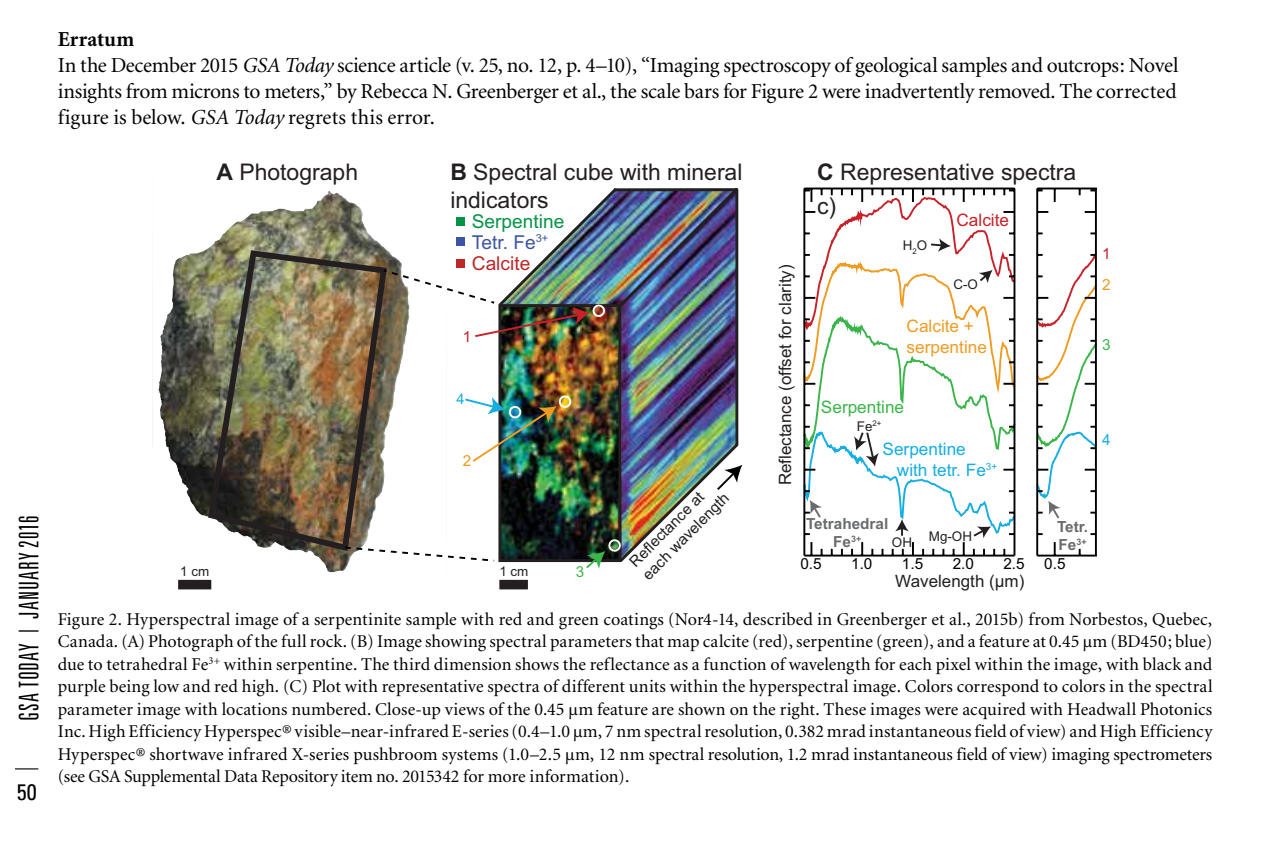
<style>
.page{position:relative;width:1278px;height:857px;background:#fff}
.page>*{position:absolute;margin:0;border:0;box-sizing:border-box;transform-origin:0 0}
.t1{font:300 ultra-condensed 27px "Univers";letter-spacing:.035em;color:#000}
.t2{font:22.95px/27.4px "Arial";color:#231f20}
.t3{font:condensed 22.5px "Univers";color:#000}
.t4{font:21.38px/25.9px "Minion";letter-spacing:-.015em;color:#000}
.t5{font:19.12px "Arial";color:#059447}
.t6{font:19.12px "Arial";color:#3d54a4}
.t7{font:19.12px "Arial";color:#be2627}
.t8{font:18px/22.5px "Minion";letter-spacing:-.01em;color:#000;text-align:justify}
.t9{font:17.32px/20.7px "Arial";color:#14aee2}
.t10{font:17.32px/20.7px "Arial";color:#ef9c22}
.t11{font:17.32px "Arial";color:#3bb54a}
.t12{font:17.32px "Arial";color:#c82128}
.t13{font:17.1px "Arial";color:#231f20}
.t14{font:15.3px/18.4px "Arial";color:#231f20}
.t15{font:700 15.3px/18.4px "Arial";color:#696b6d;text-align:center}
.t16{font:15.3px "Arial";color:#010101}
.t17{font:15.3px "Arial";color:#c82128}
.t18{font:15.3px "Arial";color:#ef9c22}
.t19{font:15.3px "Arial";color:#3bb54a}
.t20{font:15.3px "Arial";color:#14aee2}
.t21{font:14.62px "Arial";color:#14aee2}
.t22{font:13.5px "Arial";color:#231f20}
.t23{font:13.28px "Arial";color:#231f20}
.s1{font-weight:700}
.s2{font-style:italic}
</style>
<div class="page">
<svg style="left:15px;top:768px;width:23px;height:1px"></svg>
<svg style="left:160px;top:207px;width:154px;height:162px"></svg>
<svg style="left:314px;top:190px;width:67px;height:57px"></svg>
<img style="left:205px;top:247px;width:176px;height:122px">
<svg style="left:381px;top:187px;width:716px;height:370px"></svg>
<svg style="left:389px;top:187px;width:107px;height:151px"></svg>
<img style="left:152px;top:369px;width:590px;height:212px">
<svg style="left:1034px;top:252px;width:63px;height:268px"></svg>
<div style="left:456px;top:237px;width:8px;height:9px;background:#3d54a4"></div>
<div style="left:456px;top:217px;width:8px;height:9px;background:#059447"></div>
<div style="left:456px;top:259px;width:8px;height:8px;background:#be2627"></div>
<img style="left:496px;top:187px;width:245px;height:378px">
<div style="left:499px;top:580px;width:29px;height:9px;background:#231f20"></div>
<div style="left:178px;top:580px;width:33px;height:9px;background:#231f20"></div>
<h1 class="t1" style="left:15px;top:721px;width:207px;rotate:-90deg">GSA TODAY | JANUARY 2016</h1>
<p class="t3" style="left:17px;top:777px;width:21px">50</p>
<p class="t4" style="left:58px;top:27px;width:1122px"><span class="s1">Erratum<br></span>In the December 2015 <span class="s2">GSA Today</span> science article (v. 25, no. 12, p. 4–10), “Imaging spectroscopy of geological samples and outcrops: Novel insights from microns to meters,” by Rebecca N. Greenberger et al., the scale bars for Figure 2 were inadvertently removed. The corrected figure is below. <span class="s2">GSA Today</span> regrets this error.</p>
<p class="t2" style="left:216px;top:158px;width:143px"><span class="s1">A</span> Photograph</p>
<p class="t22" style="left:180px;top:563px;width:31px">1 cm</p>
<p class="t2" style="left:450px;top:158px;width:294px"><span class="s1">B</span> Spectral cube with mineral indicators</p>
<p class="t5" style="left:472px;top:209px;width:94px">Serpentine</p>
<p class="t7" style="left:472px;top:250px;width:60px">Calcite</p>
<p class="t6" style="left:472px;top:229px;width:78px">Tetr. Fe<sup>3+</sup></p>
<p class="t17" style="left:463px;top:327px;width:10px">1</p>
<p class="t21" style="left:456px;top:389px;width:10px">4</p>
<p class="t18" style="left:463px;top:451px;width:10px">2</p>
<p class="t22" style="left:499px;top:563px;width:31px">1 cm</p>
<p class="t19" style="left:576px;top:561px;width:10px">3</p>
<p class="t14" style="left:625px;top:557px;width:116px;rotate:-45deg">Reflectance at each wavelength</p>
<p class="t2" style="left:817px;top:158px;width:260px"><span class="s1">C</span> Representative spectra</p>
<p class="t13" style="left:774px;top:485px;width:222px;rotate:-90deg">Reflectance (offset for clarity)</p>
<p class="t2" style="left:817px;top:192px;width:21px">c)</p>
<p class="t23" style="left:903px;top:236px;width:26px">H<sub>2</sub>O</p>
<p class="t12" style="left:956px;top:209px;width:54px">Calcite</p>
<p class="t23" style="left:953px;top:276px;width:26px">C-O</p>
<p class="t10" style="left:906px;top:316px;width:82px">Calcite + serpentine</p>
<p class="t11" style="left:821px;top:395px;width:85px">Serpentine</p>
<p class="t9" style="left:897px;top:439px;width:102px;text-indent:-14px">Serpentine with tetr. Fe<sup>3+</sup></p>
<p class="t23" style="left:857px;top:417px;width:26px">Fe<sup>2+</sup></p>
<p class="t15" style="left:806px;top:514px;width:84px">Tetrahedral<br>Fe<sup>3+</sup></p>
<p class="t23" style="left:892px;top:533px;width:22px">OH</p>
<p class="t23" style="left:929px;top:527px;width:45px">Mg-OH</p>
<p class="t16" style="left:800px;top:553px;width:23px">0.5</p>
<p class="t16" style="left:851px;top:553px;width:23px">1.0</p>
<p class="t16" style="left:902px;top:553px;width:23px">1.5</p>
<p class="t16" style="left:952px;top:553px;width:23px">2.0</p>
<p class="t16" style="left:1003px;top:553px;width:23px">2.5</p>
<p class="t13" style="left:895px;top:569px;width:131px">Wavelength (μm)</p>
<p class="t15" style="left:1057px;top:517px;width:33px;text-align:left">Tetr.<br>Fe<sup>3+</sup></p>
<p class="t16" style="left:1044px;top:553px;width:23px">0.5</p>
<p class="t17" style="left:1102px;top:243px;width:10px">1</p>
<p class="t18" style="left:1102px;top:275px;width:10px">2</p>
<p class="t19" style="left:1102px;top:334px;width:10px">3</p>
<p class="t20" style="left:1102px;top:430px;width:10px">4</p>
<p class="t8" style="left:58px;top:608px;width:1156px">Figure 2. Hyperspectral image of a serpentinite sample with red and green coatings (Nor4-14, described in Greenberger et al., 2015b) from Norbestos, Quebec, Canada. (A) Photograph of the full rock. (B) Image showing spectral parameters that map calcite (red), serpentine (green), and a feature at 0.45 µm (BD450; blue) due to tetrahedral Fe<sup>3+</sup> within serpentine. The third dimension shows the reflectance as a function of wavelength for each pixel within the image, with black and purple being low and red high. (C) Plot with representative spectra of different units within the hyperspectral image. Colors correspond to colors in the spectral parameter image with locations numbered. Close-up views of the 0.45 µm feature are shown on the right. These images were acquired with Headwall Photonics Inc. High Efficiency Hyperspec® visible–near-infrared E-series (0.4–1.0 µm, 7 nm spectral resolution, 0.382 mrad instantaneous field of view) and High Efficiency Hyperspec® shortwave infrared X-series pushbroom systems (1.0–2.5 µm, 12 nm spectral resolution, 1.2 mrad instantaneous field of view) imaging spectrometers (see GSA Supplemental Data Repository item no. 2015342 for more information).</p>
</div>
